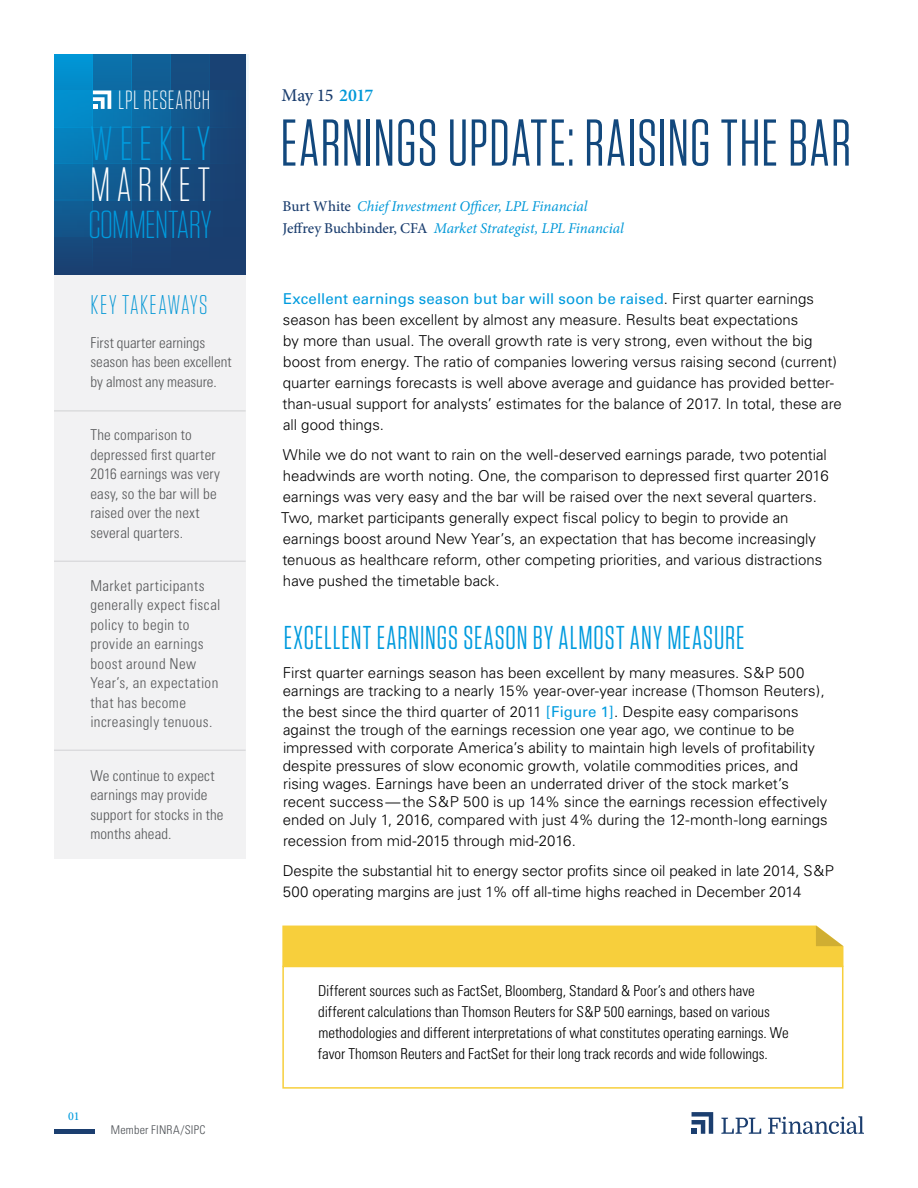
<style>
.page{position:relative;width:918px;height:1188px;background:#fff}
.page>*{position:absolute;margin:0;border:0;box-sizing:border-box;transform-origin:0 0}
.t1{font:66px "Tungsten Narrow";letter-spacing:.015em;color:#12487d}
.t2{font:300 48px "Tungsten Narrow";letter-spacing:.13em;color:#fff}
.t3{font:300 48px "Tungsten Narrow";letter-spacing:.135em;color:#009bde;scale:1.04 1}
.t4{font:300 39px "Tungsten Narrow";letter-spacing:-.015em;color:#009bde;scale:1.04 1}
.t5{font:33px "Tungsten Narrow";letter-spacing:.03em;color:#009bde}
.t6{font:300 27px "Tungsten Narrow";letter-spacing:.055em;color:#0497d5;scale:1.04 1}
.t7{font:300 26.25px "Tungsten Narrow";letter-spacing:.025em;color:#fff}
.t8{font:500 18px "Minion Pro";color:#1b3e6f}
.t9{font:300 15px/21px "Univers";color:#000}
.t10{font:300 condensed 15px/21px "Univers";color:#000}
.t11{font:300 condensed 15px/19.5px "Univers";letter-spacing:.01em;color:#58595b}
.t12{font:300 condensed 15px/19.5px "Univers";letter-spacing:.03em;color:#58595b}
.t13{font:italic 15px/21.5px "Minion Pro";letter-spacing:-.005em;color:#0098d8}
.t14{font:300 condensed 12px "Univers";letter-spacing:.015em;color:#4b4f54}
.t15{font:500 12px "Minion Pro";color:#009bde}
.s1{font-weight:600;color:#0098d8}
.s2{font-weight:500;font-style:normal;color:#1b3e6f}
.s3{font-weight:400;color:#009bde}
</style>
<div class="page">
<svg style="left:93px;top:54px;width:39px;height:221px"></svg>
<div style="left:209px;top:54px;width:39px;height:220px;background:#194274"></div>
<svg style="left:171px;top:54px;width:38px;height:221px"></svg>
<svg style="left:132px;top:54px;width:39px;height:221px"></svg>
<svg style="left:54px;top:54px;width:39px;height:221px"></svg>
<div style="left:54px;top:164px;width:194px;height:36px;background:linear-gradient(to right,#0769a3,#244371)"></div>
<div style="left:54px;top:200px;width:194px;height:37px;background:linear-gradient(to right,#0d568d,#244372)"></div>
<div style="left:54px;top:127px;width:194px;height:37px;background:linear-gradient(to right,#017fbd,#244472)"></div>
<svg style="left:93px;top:91px;width:18px;height:18px"></svg>
<hr style="left:54px;top:1130px;width:40px;height:4px;background:#1b3e6f">
<svg style="left:692px;top:1112px;width:21px;height:22px"></svg>
<svg style="left:721px;top:1118px;width:40px;height:16px"></svg>
<svg style="left:768px;top:1116px;width:96px;height:18px"></svg>
<hr style="left:56px;top:363px;width:195px;height:2px;background:#4b4f54">
<div style="left:54px;top:275px;width:192px;height:583px;background:#efeff0"></div>
<hr style="left:54px;top:410px;width:192px;height:2px;background:#4b4f54">
<div style="left:282px;top:926px;width:561px;height:40px;background:#f7cf3c"></div>
<div style="left:282px;top:966px;width:561px;height:123px;background:#fff;border:2px solid #f7cf3c"></div>
<hr style="left:54px;top:561px;width:192px;height:1px;background:#4b4f54">
<hr style="left:54px;top:750px;width:192px;height:1px;background:#4b4f54">
<h3 class="t7" style="left:118px;top:87px;width:93px">LPL RESEARCH</h3>
<h2 class="t3" style="left:90px;top:120px;width:117px">WEEKLY</h2>
<h2 class="t2" style="left:90px;top:161px;width:121px">MARKET</h2>
<h3 class="t4" style="left:88px;top:205px;width:120px">COMMENTARY</h3>
<h3 class="t6" style="left:90px;top:292px;width:114px">KEY TAKEAWAYS</h3>
<p class="t11" style="left:90px;top:333px;width:143px">First quarter earnings season has been excellent by almost any measure.</p>
<p class="t11" style="left:90px;top:425px;width:131px">The comparison to depressed first quarter<br>2016 earnings was very easy, so the bar will be raised over the next several quarters.</p>
<p class="t12" style="left:90px;top:576px;width:132px">Market participants generally expect fiscal policy to begin to provide an earnings boost around New<br>Year’s, an expectation that has become increasingly tenuous.</p>
<p class="t11" style="left:90px;top:765px;width:135px">We continue to expect earnings may provide support for stocks in the months ahead.</p>
<p class="t15" style="left:68px;top:1108px;width:13px">01</p>
<p class="t14" style="left:111px;top:1123px;width:96px">Member FINRA/SIPC</p>
<p class="t8" style="left:282px;top:83px;width:93px">May 15 <span class="s1">2017</span></p>
<h1 class="t1" style="left:281px;top:110px;width:572px">EARNINGS UPDATE: RAISING THE BAR</h1>
<p class="t13" style="left:283px;top:196px;width:343px"><span class="s2">Burt White</span> Chief Investment Officer, LPL Financial<br><span class="s2">Jeffrey Buchbinder, CFA</span> Market Strategist, LPL Financial</p>
<p class="t9" style="left:283px;top:289px;width:561px"><span class="s3">Excellent earnings season but bar will soon be raised</span>. First quarter earnings season has been excellent by almost any measure. Results beat expectations<br>by more than usual. The overall growth rate is very strong, even without the big boost from energy. The ratio of companies lowering versus raising second (current) quarter earnings forecasts is well above average and guidance has provided better&shy;than-usual support for analysts’ estimates for the balance of 2017. In total, these are all good things.</p>
<p class="t9" style="left:281px;top:445px;width:549px">While we do not want to rain on the well-deserved earnings parade, two potential headwinds are worth noting. One, the comparison to depressed first quarter 2016 earnings was very easy and the bar will be raised over the next several quarters.<br>Two, market participants generally expect fiscal policy to begin to provide an earnings boost around New Year’s, an expectation that has become increasingly tenuous as healthcare reform, other competing priorities, and various distractions have pushed the timetable back.</p>
<h3 class="t5" style="left:284px;top:621px;width:462px">EXCELLENT EARNINGS SEASON BY ALMOST ANY MEASURE</h3>
<p class="t9" style="left:283px;top:663px;width:544px;line-height:18px">First quarter earnings season has been excellent by many measures. S&amp;P 500 earnings are tracking to a nearly 15% year-over-year increase (Thomson Reuters),</p>
<p class="t9" style="left:283px;top:702px;width:547px;line-height:18px">the best since the third quarter of 2011 <span class="s3">[Figure 1]</span>. Despite easy comparisons against the trough of the earnings recession one year ago, we continue to be impressed with corporate America’s ability to maintain high levels of profitability despite pressures of slow economic growth, volatile commodities prices, and rising wages. Earnings have been an underrated driver of the stock market’s recent success—the S&amp;P 500 is up 14% since the earnings recession effectively ended on July 1, 2016, compared with just 4% during the 12-month-long earnings</p>
<p class="t9" style="left:283px;top:825px;width:553px;line-height:30px">recession from mid-2015 through mid-2016.<br>Despite the substantial hit to energy sector profits since oil peaked in late 2014, S&amp;P</p>
<p class="t9" style="left:283px;top:881px;width:520px">500 operating margins are just 1% off all-time highs reached in December 2014</p>
<p class="t10" style="left:318px;top:980px;width:472px">Different sources such as FactSet, Bloomberg, Standard &amp; Poor’s and others have different calculations than Thomson Reuters for S&amp;P 500 earnings, based on various methodologies and different interpretations of what constitutes operating earnings. We favor Thomson Reuters and FactSet for their long track records and wide followings.</p>
</div>
